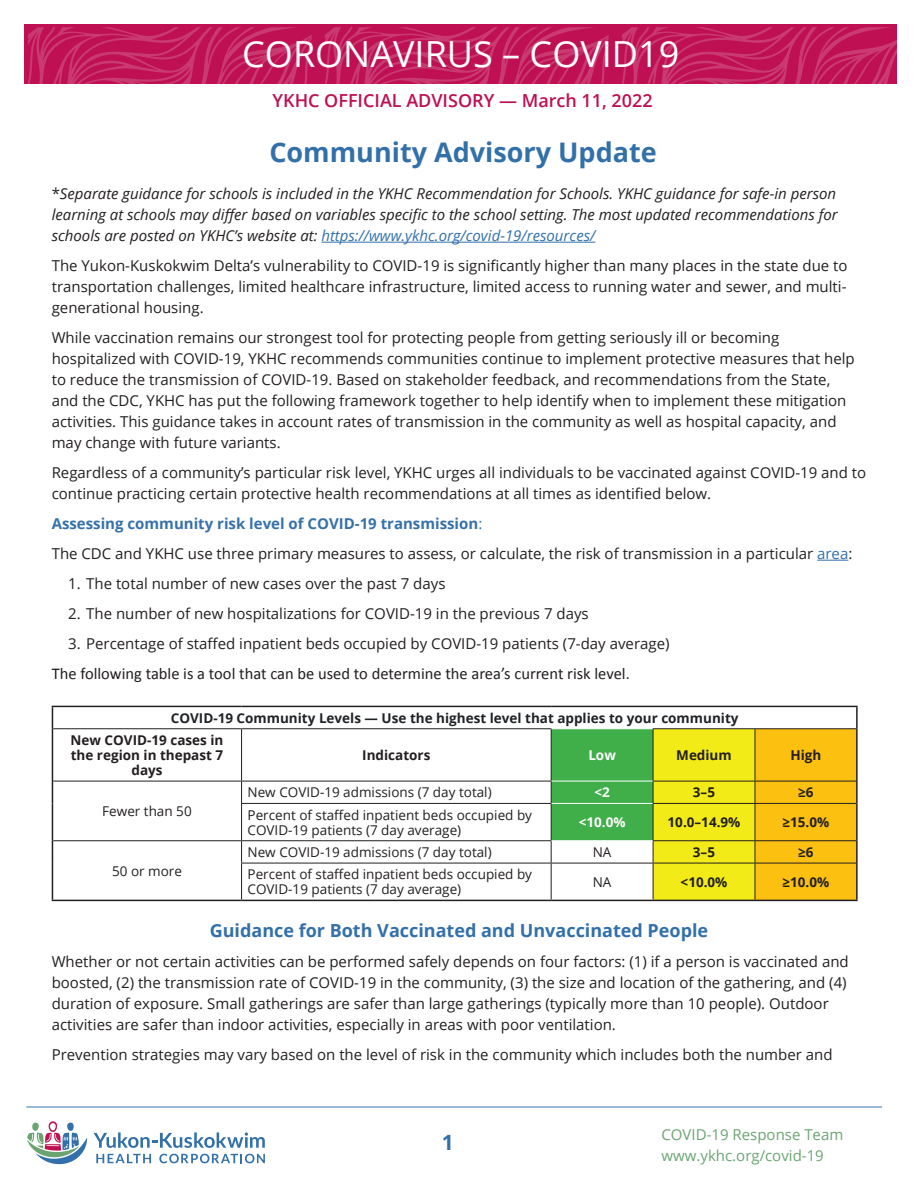
<style>
.page{position:relative;width:918px;height:1188px;background:#fff}
.page>*{position:absolute;margin:0;border:0;box-sizing:border-box;transform-origin:0 0}
.t1{font:36px "Open Sans";color:#fff}
.t2{font:700 27px "Open Sans";color:#3270aa}
.t3{font:700 21px "Open Sans";color:#3270aa}
.t4{font:700 18px "Open Sans";color:#3270aa}
.t5{font:600 18px "Open Sans";color:#be1052}
.t6{font:16.5px "Calibri";color:#231f20}
.t7{font:15px/21px "Open Sans";color:#231f20}
.t8{font:italic 15px/21px "Open Sans";color:#231f20;text-align:justify}
.t9{font:15px/21px "Open Sans";color:#6aa571}
.t10{font:13.5px/15px "Open Sans";color:#231f20}
.t11{font:700 13.5px/15px "Open Sans";color:#231f20;text-align:center}
.t12{font:700 13.5px "Open Sans";color:#1e2327}
.t13{font:700 13.5px "Open Sans";color:#fff}
.s1{font-style:normal}
.s2{color:#3270aa}
.s3{font-weight:700;color:#3671a9}
.s4{color:#3671a9}
</style>
<div class="page">
<div style="left:24px;top:24px;width:873px;height:59px;background:#be1052"></div>
<svg style="left:28px;top:27px;width:284px;height:56px"></svg>
<svg style="left:325px;top:27px;width:284px;height:56px"></svg>
<svg style="left:622px;top:27px;width:275px;height:56px"></svg>
<svg style="left:94px;top:1132px;width:171px;height:16px"></svg>
<svg style="left:96px;top:1154px;width:55px;height:9px"></svg>
<svg style="left:159px;top:1154px;width:106px;height:9px"></svg>
<svg style="left:27px;top:1121px;width:60px;height:44px"></svg>
<hr style="left:26px;top:1107px;width:856px;height:1px;background:#3270aa">
<hr style="left:321px;top:242px;width:274px;height:1px;background:#3270aa">
<hr style="left:817px;top:560px;width:31px;height:1px;background:#3270aa">
<hr style="left:53px;top:728px;width:189px;height:1px;background:#231f20">
<hr style="left:242px;top:728px;width:310px;height:1px;background:#231f20">
<hr style="left:241px;top:729px;width:1px;height:52px;background:#231f20">
<hr style="left:653px;top:728px;width:102px;height:1px;background:#231f20">
<hr style="left:755px;top:728px;width:101px;height:1px;background:#231f20">
<hr style="left:53px;top:781px;width:189px;height:1px;background:#231f20">
<hr style="left:242px;top:781px;width:310px;height:1px;background:#231f20">
<svg style="left:241px;top:781px;width:1px;height:22px"></svg>
<hr style="left:241px;top:803px;width:311px;height:1px;background:#231f20">
<hr style="left:241px;top:804px;width:1px;height:36px;background:#231f20">
<hr style="left:53px;top:840px;width:189px;height:1px;background:#231f20">
<hr style="left:242px;top:840px;width:310px;height:1px;background:#231f20">
<svg style="left:241px;top:841px;width:1px;height:22px"></svg>
<svg style="left:551px;top:729px;width:305px;height:171px;background:#cbcd3a"></svg>
<hr style="left:241px;top:863px;width:310px;height:1px;background:#231f20">
<hr style="left:241px;top:863px;width:1px;height:37px;background:#231f20">
<hr style="left:551px;top:863px;width:102px;height:1px;background:#231f20">
<hr style="left:551px;top:863px;width:1px;height:37px;background:#231f20">
<hr style="left:653px;top:863px;width:102px;height:1px;background:#231f20">
<hr style="left:653px;top:863px;width:1px;height:37px;background:#231f20">
<hr style="left:755px;top:863px;width:101px;height:1px;background:#231f20">
<hr style="left:755px;top:863px;width:1px;height:37px;background:#231f20">
<hr style="left:552px;top:781px;width:101px;height:1px;background:#fff">
<hr style="left:552px;top:803px;width:101px;height:1px;background:#fff">
<hr style="left:552px;top:840px;width:101px;height:1px;background:#fff">
<hr style="left:52px;top:706px;width:190px;height:1px;background:#231f20">
<svg style="left:52px;top:707px;width:1px;height:22px"></svg>
<hr style="left:242px;top:706px;width:309px;height:1px;background:#231f20">
<hr style="left:551px;top:706px;width:102px;height:1px;background:#231f20">
<hr style="left:653px;top:706px;width:102px;height:1px;background:#231f20">
<hr style="left:755px;top:706px;width:103px;height:1px;background:#231f20">
<hr style="left:856px;top:707px;width:2px;height:22px;background:#231f20">
<hr style="left:52px;top:729px;width:1px;height:52px;background:#231f20">
<hr style="left:856px;top:729px;width:2px;height:52px;background:#231f20">
<svg style="left:52px;top:781px;width:1px;height:22px"></svg>
<hr style="left:52px;top:803px;width:1px;height:38px;background:#231f20">
<hr style="left:856px;top:781px;width:2px;height:22px;background:#231f20">
<hr style="left:856px;top:803px;width:2px;height:38px;background:#231f20">
<svg style="left:52px;top:841px;width:1px;height:22px"></svg>
<hr style="left:52px;top:863px;width:1px;height:37px;background:#231f20">
<hr style="left:52px;top:900px;width:190px;height:1px;background:#231f20">
<hr style="left:856px;top:841px;width:2px;height:22px;background:#231f20">
<hr style="left:856px;top:863px;width:2px;height:37px;background:#231f20">
<hr style="left:242px;top:900px;width:309px;height:1px;background:#231f20">
<hr style="left:551px;top:900px;width:102px;height:1px;background:#231f20">
<hr style="left:653px;top:900px;width:102px;height:1px;background:#231f20">
<hr style="left:755px;top:900px;width:103px;height:1px;background:#231f20">
<h1 class="t1" style="left:242px;top:30px;width:439px">CORONAVIRUS – COVID19</h1>
<p class="t5" style="left:273px;top:88px;width:382px">YKHC OFFICIAL ADVISORY — March 11, 2022</p>
<h2 class="t2" style="left:269px;top:133px;width:389px">Community Advisory Update</h2>
<p class="t8" style="left:52px;top:182px;width:788px"><span class="s1">*</span>Separate guidance for schools is included in the YKHC Recommendation for Schools. YKHC guidance for safe-in person learning at schools may differ based on variables specific to the school setting. The most updated recommendations for schools are posted on YKHC’s website at: <span class="s2">https://www.ykhc.org/covid-19/resources/</span></p>
<p class="t7" style="left:52px;top:254px;width:797px;text-align:justify">The Yukon-Kuskokwim Delta’s vulnerability to COVID-19 is significantly higher than many places in the state due to transportation challenges, limited healthcare infrastructure, limited access to running water and sewer, and multi&shy;generational housing.</p>
<p class="t7" style="left:52px;top:326px;width:805px">While vaccination remains our strongest tool for protecting people from getting seriously ill or becoming hospitalized with COVID-19, YKHC recommends communities continue to implement protective measures that help to reduce the transmission of COVID-19. Based on stakeholder feedback, and recommendations from the State, and the CDC, YKHC has put the following framework together to help identify when to implement these mitigation activities. This guidance takes in account rates of transmission in the community as well as hospital capacity, and may change with future variants.</p>
<p class="t7" style="left:52px;top:461px;width:816px">Regardless of a community’s particular risk level, YKHC urges all individuals to be vaccinated against COVID-19 and to continue practicing certain protective health recommendations at all times as identified below.</p>
<p class="t7" style="left:52px;top:508px;width:802px;line-height:30px"><span class="s3">Assessing community risk level of COVID-19 transmission</span><span class="s4">:<br></span>The CDC and YKHC use three primary measures to assess, or calculate, the risk of transmission in a particular <span class="s2">area</span>:</p>
<p class="t7" style="left:68px;top:572px;width:379px">1. The total number of new cases over the past 7 days</p>
<p class="t7" style="left:68px;top:602px;width:522px">2. The number of new hospitalizations for COVID-19 in the previous 7 days</p>
<p class="t7" style="left:68px;top:632px;width:603px">3. Percentage of staffed inpatient beds occupied by COVID-19 patients (7-day average)</p>
<p class="t6" style="left:52px;top:663px;width:580px">The following table is a tool that can be used to determine the area’s current risk level.</p>
<p class="t12" style="left:171px;top:708px;width:569px">COVID-19 Community Levels — Use the highest level that applies to your community</p>
<p class="t11" style="left:71px;top:732px;width:154px">New COVID-19 cases in the region in thepast 7 days</p>
<p class="t11" style="left:362px;top:747px;width:70px">Indicators</p>
<p class="t13" style="left:588px;top:746px;width:29px">Low</p>
<p class="t11" style="left:676px;top:747px;width:57px">Medium</p>
<p class="t11" style="left:790px;top:747px;width:32px">High</p>
<p class="t10" style="left:102px;top:803px;width:91px">Fewer than 50</p>
<p class="t10" style="left:248px;top:785px;width:246px">New COVID-19 admissions (7 day total)</p>
<p class="t13" style="left:594px;top:783px;width:17px">&lt;2</p>
<p class="t11" style="left:693px;top:785px;width:24px">3–5</p>
<p class="t11" style="left:798px;top:785px;width:17px">≥6</p>
<p class="t10" style="left:248px;top:807px;width:286px">Percent of staffed inpatient beds occupied by<br>COVID-19 patients (7 day average)</p>
<p class="t13" style="left:579px;top:813px;width:48px">&lt;10.0%</p>
<p class="t11" style="left:668px;top:814px;width:74px">10.0–14.9%</p>
<p class="t11" style="left:783px;top:814px;width:48px">≥15.0%</p>
<p class="t10" style="left:248px;top:844px;width:246px">New COVID-19 admissions (7 day total)</p>
<p class="t10" style="left:593px;top:844px;width:20px">NA</p>
<p class="t11" style="left:693px;top:844px;width:24px">3–5</p>
<p class="t11" style="left:798px;top:844px;width:17px">≥6</p>
<p class="t10" style="left:248px;top:867px;width:286px">Percent of staffed inpatient beds occupied by<br>COVID-19 patients (7 day average)</p>
<p class="t10" style="left:593px;top:874px;width:20px">NA</p>
<p class="t11" style="left:681px;top:874px;width:48px">&lt;10.0%</p>
<p class="t11" style="left:783px;top:874px;width:48px">≥10.0%</p>
<p class="t4" style="left:210px;top:918px;width:500px">Guidance for Both Vaccinated and Unvaccinated People</p>
<p class="t7" style="left:52px;top:951px;width:799px">Whether or not certain activities can be performed safely depends on four factors: (1) if a person is vaccinated and boosted, (2) the transmission rate of COVID-19 in the community, (3) the size and location of the gathering, and (4) duration of exposure. Small gatherings are safer than large gatherings (typically more than 10 people). Outdoor activities are safer than indoor activities, especially in areas with poor ventilation.</p>
<p class="t7" style="left:52px;top:1044px;width:782px">Prevention strategies may vary based on the level of risk in the community which includes both the number and</p>
<p class="t10" style="left:112px;top:863px;width:71px">50 or more</p>
<h3 class="t3" style="left:442px;top:1128px;width:13px">1</h3>
<p class="t9" style="left:662px;top:1124px;width:183px">COVID-19 Response Team www.ykhc.org/covid-19</p>
</div>
